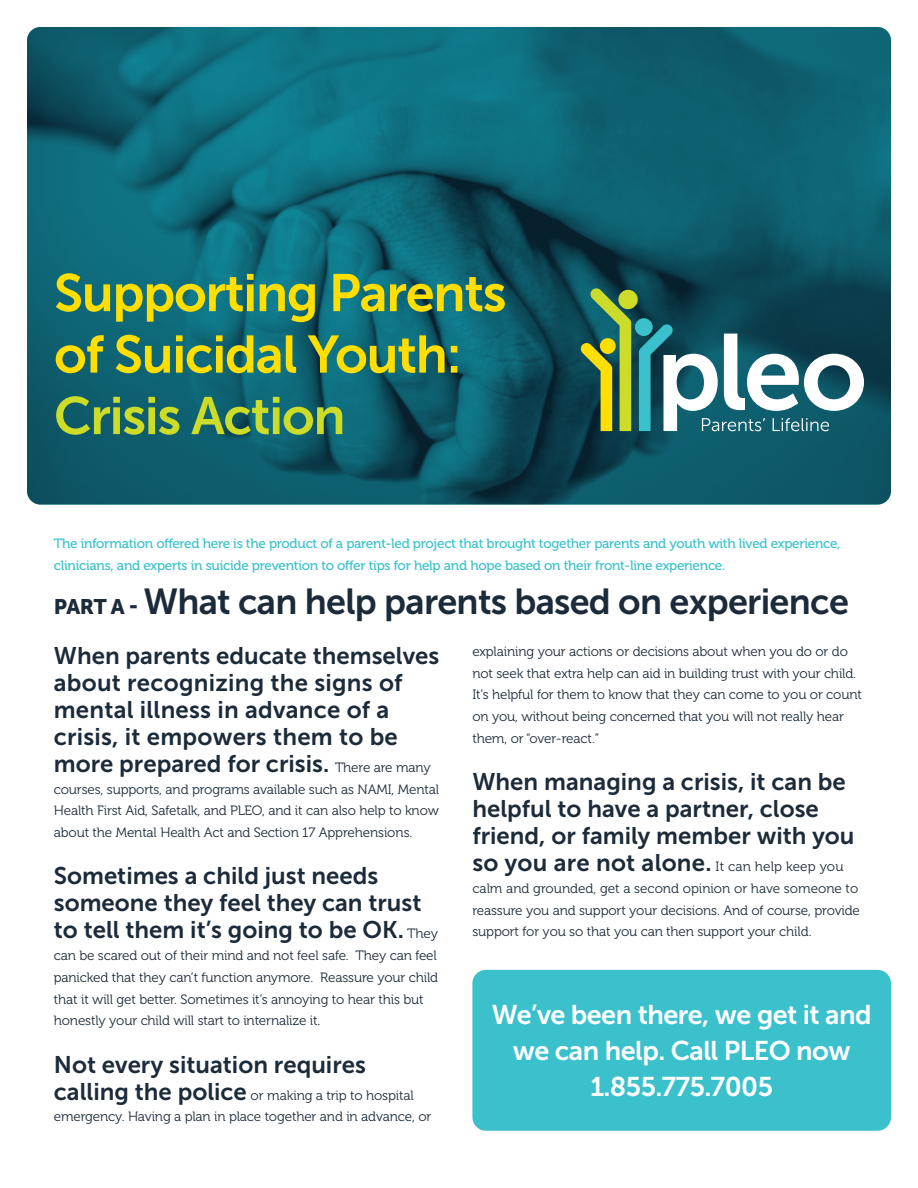
<style>
.page{position:relative;width:918px;height:1188px;background:#fff}
.page>*{position:absolute;margin:0;border:0;box-sizing:border-box;transform-origin:0 0}
.t1{font:52.5px/61.5px "Museo Sans 700";letter-spacing:-.025em;color:#ffde00}
.t2{font:52.5px "Museo Sans 700";letter-spacing:-.025em;color:#cddc29}
.t3{font:36px "Museo Sans 700";letter-spacing:-.02em;color:#1c2b3a}
.t4{font:27px/36px "Museo Sans 700";letter-spacing:-.02em;color:#fff;text-align:center}
.t5{font:24px/27px "Museo Sans 700";color:#1c2b3a}
.t6{font:13.5px/21.8px "Museo 300";letter-spacing:-.01em;color:#1c2b3a}
.t7{font:13.5px/21.8px "Museo 500";letter-spacing:-.02em;color:#3bc1cc}
.s1{font-family:"Museo Sans 900";font-size:21px}
.s2{font-family:"Museo 300";font-size:13.5px}
.s3{font-family:"Museo Sans 700";font-size:24px}
</style>
<div class="page">
<img style="left:27px;top:27px;width:864px;height:478px">
<div style="left:618px;top:290px;width:20px;height:19px;background:#cddc29;border-radius:50%"></div>
<div style="left:635px;top:318px;width:18px;height:18px;background:#3bc1cc;border-radius:50%"></div>
<svg style="left:580px;top:288px;width:51px;height:143px;background:#6a8a3b"></svg>
<svg style="left:639px;top:324px;width:225px;height:107px"></svg>
<div style="left:472px;top:970px;width:419px;height:161px;background:#3bc1cc;border-radius:14px"></div>
<h1 class="t1" style="left:54px;top:262px;width:454px">Supporting Parents of Suicidal Youth:</h1>
<h1 class="t2" style="left:54px;top:387px;width:293px">Crisis Action</h1>
<p class="t7" style="left:54px;top:533px;width:788px">The information offered here is the product of a parent-led project that brought together parents and youth with lived experience, clinicians, and experts in suicide prevention to offer tips for help and hope based on their front-line experience.</p>
<h2 class="t3" style="left:54px;top:581px;width:797px"><span class="s1">PART A -</span> What can help parents based on experience</h2>
<h3 class="t5" style="left:54px;top:642px;width:387px">When parents educate themselves about recognizing the signs of mental illness in advance of a crisis, it empowers them to be more prepared for crisis. <span class="s2">There are many</span></h3>
<p class="t6" style="left:54px;top:778px;width:387px;text-align:justify">courses, supports, and programs available such as NAMI, Mental Health First Aid, Safetalk, and PLEO, and it can also help to know about the Mental Health Act and Section 17 Apprehensions.</p>
<h3 class="t5" style="left:54px;top:863px;width:386px">Sometimes a child just needs someone they feel they can trust to tell them it’s going to be OK. <span class="s2">They</span></h3>
<p class="t6" style="left:54px;top:945px;width:386px">can be scared out of their mind and not feel safe. They can feel panicked that they can’t function anymore. Reassure your child that it will get better. Sometimes it’s annoying to hear this but honestly your child will start to internalize it.</p>
<h3 class="t5" style="left:54px;top:1051px;width:314px">Not every situation requires</h3>
<p class="t6" style="left:54px;top:1084px;width:379px"><span class="s3">calling the police</span> or making a trip to hospital emergency. Having a plan in place together and in advance, or</p>
<p class="t6" style="left:472px;top:641px;width:391px">explaining your actions or decisions about when you do or do not seek that extra help can aid in building trust with your child.<br>It’s helpful for them to know that they can come to you or count on you, without being concerned that you will not really hear them, or “over-react.”</p>
<h3 class="t5" style="left:472px;top:768px;width:384px">When managing a crisis, it can be helpful to have a partner, close friend, or family member with you so you are not alone. <span class="s2">It can help keep you</span></h3>
<p class="t6" style="left:472px;top:878px;width:389px">calm and grounded, get a second opinion or have someone to reassure you and support your decisions. And of course, provide support for you so that you can then support your child.</p>
<h3 class="t4" style="left:492px;top:997px;width:381px">We’ve been there, we get it and we can help. Call PLEO now<br>1.855.775.7005</h3>
</div>
